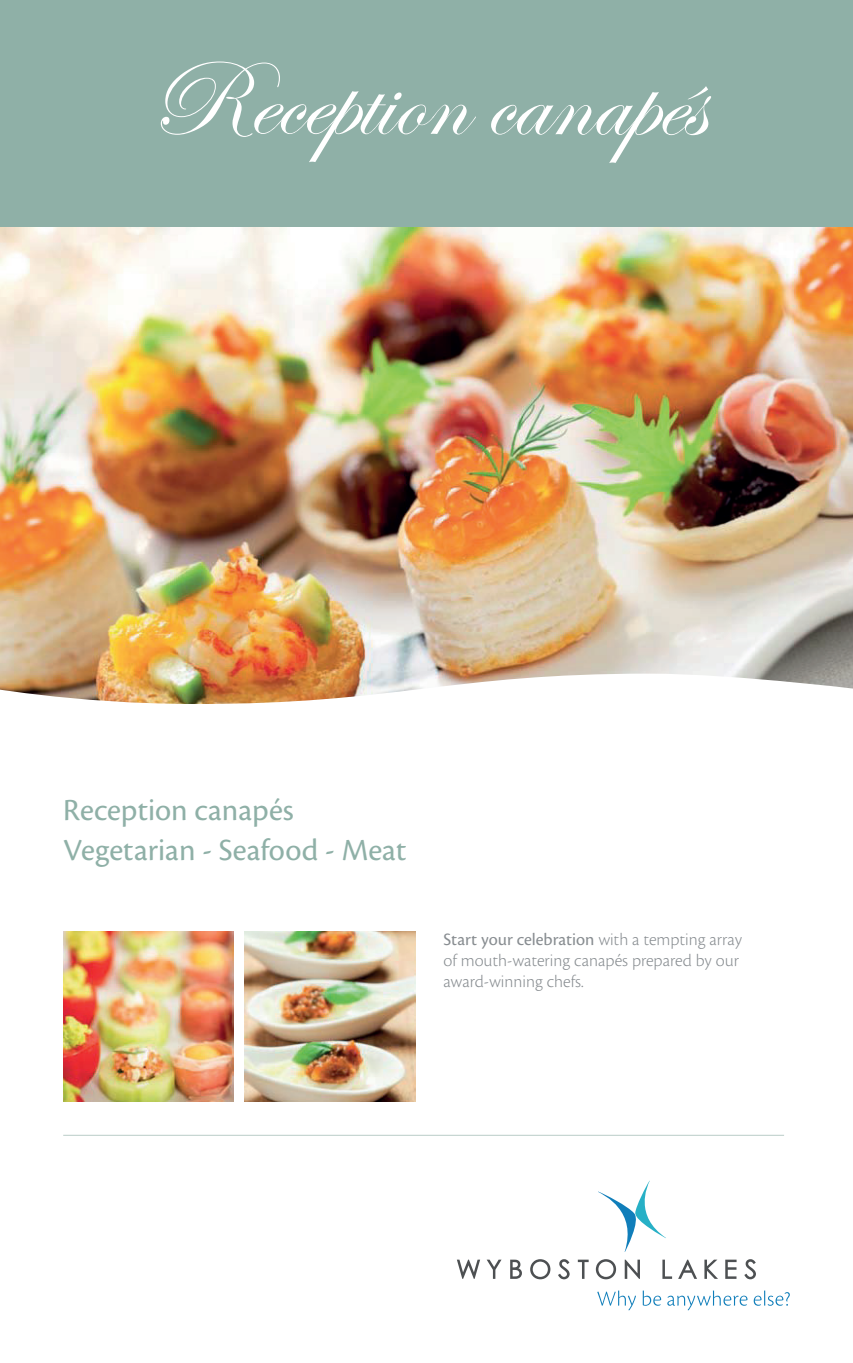
<style>
.page{position:relative;width:853px;height:1363px;background:#fff}
.page>*{position:absolute;margin:0;border:0;box-sizing:border-box;transform-origin:0 0}
.t1{font:108px "Edwardian Script ITC";color:#fff}
.t2{font:32px/40px "Cronos Pro";color:#8fb0a7}
.t3{font:300 18px/21px "Cronos Pro";color:#888d91}
.s1{font-weight:400}
</style>
<div class="page">
<div style="left:0;top:0;width:852px;height:228px;background:#8fb0a7"></div>
<svg style="left:597px;top:1290px;width:38px;height:20px"></svg>
<svg style="left:642px;top:1290px;width:18px;height:15px"></svg>
<svg style="left:667px;top:1290px;width:80px;height:20px"></svg>
<svg style="left:753px;top:1290px;width:36px;height:15px"></svg>
<svg style="left:598px;top:1180px;width:67px;height:71px"></svg>
<svg style="left:457px;top:1259px;width:23px;height:19px"></svg>
<svg style="left:486px;top:1259px;width:15px;height:19px"></svg>
<svg style="left:510px;top:1259px;width:11px;height:19px"></svg>
<svg style="left:530px;top:1259px;width:20px;height:20px"></svg>
<svg style="left:558px;top:1259px;width:11px;height:20px"></svg>
<svg style="left:577px;top:1259px;width:11px;height:19px"></svg>
<svg style="left:595px;top:1259px;width:20px;height:20px"></svg>
<svg style="left:624px;top:1259px;width:15px;height:19px"></svg>
<svg style="left:662px;top:1259px;width:9px;height:19px"></svg>
<svg style="left:678px;top:1259px;width:18px;height:19px"></svg>
<svg style="left:704px;top:1259px;width:13px;height:19px"></svg>
<svg style="left:725px;top:1259px;width:11px;height:19px"></svg>
<svg style="left:744px;top:1259px;width:11px;height:20px"></svg>
<img style="left:0;top:228px;width:852px;height:445px">
<img style="left:0;top:673px;width:852px;height:31px">
<hr style="left:63px;top:1134px;width:720px;height:1px;background:#baccc7">
<img style="left:63px;top:931px;width:170px;height:170px">
<img style="left:245px;top:931px;width:170px;height:170px">
<h1 class="t1" style="left:148px;top:41px;width:557px">Reception canapés</h1>
<h2 class="t2" style="left:63px;top:790px;width:344px">Reception canapés<br>Vegetarian - Seafood - Meat</h2>
<p class="t3" style="left:443px;top:928px;width:300px"><span class="s1">Start your celebration</span> with a tempting array of mouth-watering canapés prepared by our award-winning chefs.</p>
</div>
